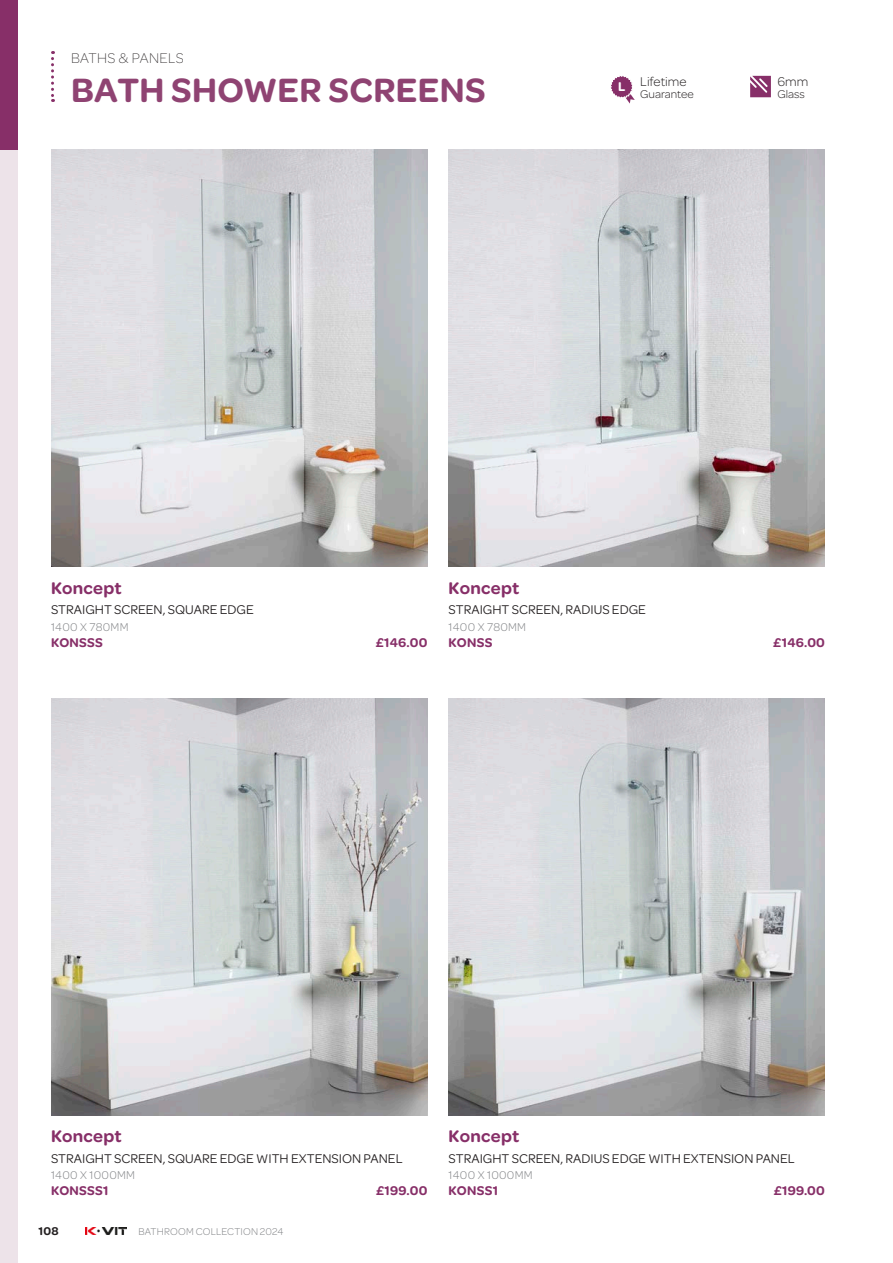
<style>
.page{position:relative;width:893px;height:1263px;background:#fff}
.page>*{position:absolute;margin:0;border:0;box-sizing:border-box;transform-origin:0 0}
.t1{font:600 36px "Omnes Pro";letter-spacing:.01em;color:#8f4372}
.t2{font:600 18px "Omnes Pro";letter-spacing:.02em;color:#872f68}
.t3{font:200 15px "Omnes Pro";letter-spacing:.025em;color:#231f20}
.t4{font:13.5px "Omnes Pro";color:#231f20}
.t5{font:600 13.5px "Omnes Pro";letter-spacing:.02em;color:#872f68}
.t6{font:300 13.5px "Omnes Pro";color:#231f20}
.t7{font:600 13.5px "Omnes Pro";color:#fff}
.t8{font:300 12px "Omnes Pro";letter-spacing:.02em;color:#808285}
.t9{font:300 12px "Omnes Pro";color:#231f20}
.t10{font:600 12px "Omnes Pro";color:#231f20}
.t11{font:300 10.5px "Omnes Pro";letter-spacing:.015em;color:#808285}
</style>
<div class="page">
<div style="left:0;top:0;width:18px;height:1263px;background:#ede3e9"></div>
<svg style="left:51px;top:51px;width:3px;height:51px"></svg>
<div style="left:0;top:0;width:18px;height:150px;background:#872f68"></div>
<img style="left:86px;top:1227px;width:41px;height:8px">
<svg style="left:611px;top:76px;width:24px;height:28px"></svg>
<svg style="left:750px;top:76px;width:21px;height:21px"></svg>
<img style="left:449px;top:150px;width:376px;height:417px">
<img style="left:449px;top:699px;width:376px;height:416px">
<img style="left:51px;top:150px;width:376px;height:417px">
<img style="left:51px;top:699px;width:376px;height:416px">
<p class="t3" style="left:71px;top:48px;width:114px">BATHS &amp; PANELS</p>
<h1 class="t1" style="left:71px;top:64px;width:416px">BATH SHOWER SCREENS</h1>
<p class="t6" style="left:640px;top:73px;width:48px">Lifetime</p>
<p class="t7" style="left:618px;top:77px;width:9px">L</p>
<p class="t9" style="left:640px;top:86px;width:55px">Guarantee</p>
<p class="t6" style="left:777px;top:73px;width:32px">6mm</p>
<p class="t9" style="left:777px;top:86px;width:29px">Glass</p>
<h2 class="t2" style="left:51px;top:575px;width:72px">Koncept</h2>
<p class="t4" style="left:51px;top:601px;width:204px">STRAIGHT SCREEN, SQUARE EDGE</p>
<p class="t8" style="left:51px;top:619px;width:79px">1400 X 780MM</p>
<p class="t5" style="left:51px;top:633px;width:53px">KONSSS</p>
<p class="t5" style="left:376px;top:633px;width:53px">£146.00</p>
<h2 class="t2" style="left:449px;top:575px;width:72px">Koncept</h2>
<p class="t4" style="left:449px;top:601px;width:199px">STRAIGHT SCREEN, RADIUS EDGE</p>
<p class="t8" style="left:449px;top:619px;width:79px">1400 X 780MM</p>
<p class="t5" style="left:449px;top:633px;width:45px">KONSS</p>
<p class="t5" style="left:773px;top:633px;width:53px">£146.00</p>
<h2 class="t2" style="left:51px;top:1123px;width:72px">Koncept</h2>
<p class="t4" style="left:51px;top:1149px;width:353px">STRAIGHT SCREEN, SQUARE EDGE WITH EXTENSION PANEL</p>
<p class="t8" style="left:51px;top:1167px;width:85px">1400 X 1000MM</p>
<p class="t5" style="left:51px;top:1181px;width:59px">KONSSS1</p>
<p class="t5" style="left:376px;top:1181px;width:53px">£199.00</p>
<p class="t10" style="left:39px;top:1223px;width:22px">108</p>
<p class="t11" style="left:138px;top:1224px;width:146px">BATHROOM COLLECTION 2024</p>
<h2 class="t2" style="left:449px;top:1123px;width:72px">Koncept</h2>
<p class="t4" style="left:449px;top:1149px;width:348px">STRAIGHT SCREEN, RADIUS EDGE WITH EXTENSION PANEL</p>
<p class="t8" style="left:449px;top:1167px;width:85px">1400 X 1000MM</p>
<p class="t5" style="left:449px;top:1181px;width:51px">KONSS1</p>
<p class="t5" style="left:774px;top:1181px;width:53px">£199.00</p>
</div>
